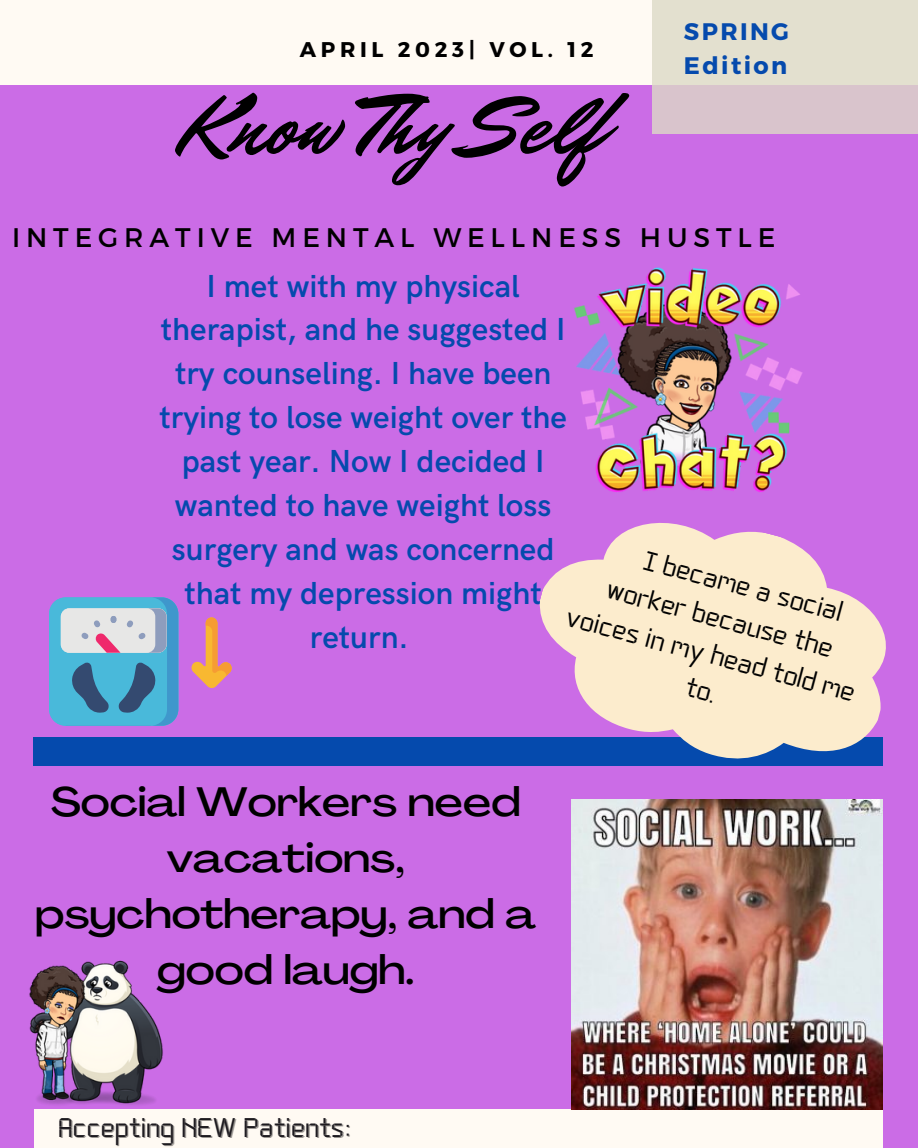
<style>
.page{position:relative;width:918px;height:1148px;background:#fff}
.page>*{position:absolute;margin:0;border:0;box-sizing:border-box;transform-origin:0 0}
.t1{font:88.65px "Mr Dafoe";color:#000}
.t2{font:500 expanded 40.5px/56.2px "Agrandir";color:#000;text-align:center}
.t3{font:600 31.95px/43.8px "HK Grotesk";color:#054aad;text-align:center}
.t4{font:27px "Aperture";color:#000}
.t5{font:27px "Aperture";color:#1d1a1f}
.t6{font:26.85px "Montserrat";letter-spacing:.22em;color:#000}
.t7{font:700 23.85px/33.8px "Montserrat";letter-spacing:.1em;color:#054aad}
.t8{font:700 21.3px "Montserrat";letter-spacing:.22em;color:#000}
</style>
<div class="page">
<div style="left:0;top:0;width:918px;height:1147px;background:#cb6ce6"></div>
<div style="left:0;top:0;width:918px;height:85px;background:#fffaf3"></div>
<div style="left:33px;top:738px;width:849px;height:28px;background:#054aad"></div>
<svg style="left:652px;top:1px;width:266px;height:133px;background:#dfd5cd"></svg>
<div style="left:34px;top:1109px;width:849px;height:38px;background:#fffaf3"></div>
<img style="left:574px;top:267px;width:229px;height:225px">
<div style="left:49px;top:597px;width:129px;height:128px;background:#49b9da;border-radius:16px"></div>
<div style="left:61px;top:608px;width:106px;height:44px;background:#e7e7e6;border-radius:8px"></div>
<svg style="left:191px;top:617px;width:41px;height:71px"></svg>
<svg style="left:66px;top:597px;width:112px;height:128px"></svg>
<img style="left:572px;top:799px;width:310px;height:310px">
<img style="left:29px;top:960px;width:134px;height:145px">
<svg style="left:538px;top:522px;width:348px;height:242px;fill:#fceccd"></svg>
<svg style="left:685px;top:677px;width:27px;height:25px"></svg>
<p class="t8" style="left:300px;top:36px;width:295px">APRIL 2023| VOL. 12</p>
<h1 class="t1" style="left:184px;top:65px;width:470px">Know Thy Self</h1>
<p class="t7" style="left:684px;top:13px;width:107px">SPRING<br>Edition</p>
<p class="t6" style="left:12px;top:219px;width:765px">INTEGRATIVE MENTAL WELLNESS HUSTLE</p>
<p class="t3" style="left:159px;top:265px;width:409px">I met with my physical therapist, and he suggested I try counseling. I have been trying to lose weight over the past year. Now I decided I wanted to have weight loss surgery and was concerned that my depression might return.</p>
<p class="t4" style="left:647px;top:549px;width:206px;rotate:15deg">I became a social</p>
<p class="t4" style="left:610px;top:577px;width:235px;rotate:15deg">worker because the</p>
<p class="t4" style="left:569px;top:605px;width:300px;rotate:15deg">voices in my head told me</p>
<p class="t2" style="left:35px;top:777px;width:503px">Social Workers need vacations, psychotherapy, and a good laugh.</p>
<p class="t5" style="left:58px;top:1116px;width:295px">Accepting NEW Patients:</p>
</div>
